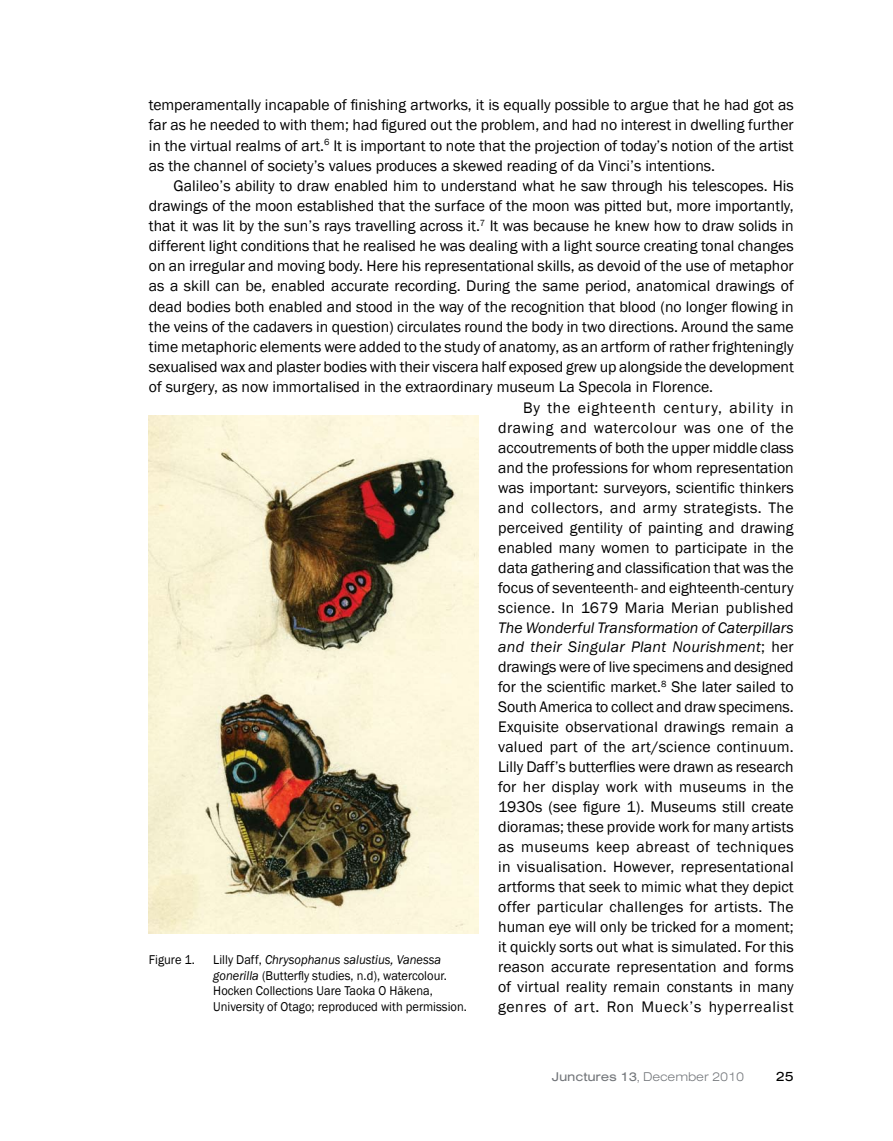
<style>
.page{position:relative;width:893px;height:1141px;background:#fff}
.page>*{position:absolute;margin:0;border:0;box-sizing:border-box;transform-origin:0 0}
.t1{font:15.75px/19.9px "Franklin Gothic";color:#000;text-align:justify}
.t2{font:15.75px "Franklin Gothic";letter-spacing:.03em;color:#000}
.t3{font:15.75px "Franklin Gothic";letter-spacing:.02em;color:#000}
.t4{font:15.75px "Franklin Gothic";letter-spacing:.05em;color:#000}
.t5{font:15.75px "Franklin Gothic";letter-spacing:.035em;color:#000}
.t6{font:expanded 14px "Nimbus San T";color:#000}
.t7{font:13.12px/15.8px "Franklin Gothic";color:#000;scale:.95 1}
.t8{font:300 expanded 13.12px "Nimbus San T";letter-spacing:-.01em;color:#74777b}
.s1{font-style:italic}
.s2{font-family:"Segoe UI"}
.s3{font-weight:400}
</style>
<div class="page">
<img style="left:149px;top:415px;width:329px;height:519px">
<p class="t1" style="left:149px;top:95px;width:646px">temperamentally incapable of finishing artworks, it is equally possible to argue that he had got as far as he needed to with them; had figured out the problem, and had no interest in dwelling further in the virtual realms of art.<sup>6</sup> It is important to note that the projection of today’s notion of the artist as the channel of society’s values produces a skewed reading of da Vinci’s intentions.</p>
<p class="t1" style="left:174px;top:176px;width:622px">Galileo’s ability to draw enabled him to understand what he saw through his telescopes. His</p>
<p class="t1" style="left:149px;top:196px;width:646px">drawings of the moon established that the surface of the moon was pitted but, more importantly,</p>
<p class="t1" style="left:149px;top:216px;width:646px">that it was lit by the sun’s rays travelling across it.<sup>7</sup> It was because he knew how to draw solids in</p>
<p class="t1" style="left:149px;top:236px;width:646px">different light conditions that he realised he was dealing with a light source creating tonal changes</p>
<p class="t1" style="left:149px;top:256px;width:646px">on an irregular and moving body. Here his representational skills, as devoid of the use of metaphor</p>
<p class="t1" style="left:149px;top:277px;width:646px">as a skill can be, enabled accurate recording. During the same period, anatomical drawings of</p>
<p class="t1" style="left:149px;top:297px;width:646px">dead bodies both enabled and stood in the way of the recognition that blood (no longer flowing in</p>
<p class="t1" style="left:149px;top:317px;width:646px">the veins of the cadavers in question) circulates round the body in two directions. Around the same</p>
<p class="t1" style="left:149px;top:337px;width:646px">time metaphoric elements were added to the study of anatomy, as an artform of rather frighteningly</p>
<p class="t1" style="left:149px;top:357px;width:647px">sexualised wax and plaster bodies with their viscera half exposed grew up alongside the development</p>
<p class="t1" style="left:149px;top:377px;width:566px">of surgery, as now immortalised in the extraordinary museum La Specola in Florence.</p>
<p class="t4" style="left:523px;top:398px;width:272px">By the eighteenth century, ability in</p>
<p class="t5" style="left:498px;top:418px;width:297px">drawing and watercolour was one of the</p>
<p class="t1" style="left:498px;top:438px;width:297px">accoutrements of both the upper middle class</p>
<p class="t1" style="left:498px;top:458px;width:297px">and the professions for whom representation</p>
<p class="t1" style="left:498px;top:478px;width:297px">was important: surveyors, scientific thinkers</p>
<p class="t2" style="left:498px;top:498px;width:297px">and collectors, and army strategists. The</p>
<p class="t1" style="left:498px;top:518px;width:297px">perceived gentility of painting and drawing</p>
<p class="t1" style="left:498px;top:538px;width:297px">enabled many women to participate in the</p>
<p class="t1" style="left:498px;top:558px;width:297px">data gathering and classification that was the</p>
<p class="t1" style="left:498px;top:578px;width:297px">focus of seventeenth- and eighteenth-century</p>
<p class="t3" style="left:498px;top:598px;width:297px">science. In 1679 Maria Merian published</p>
<p class="t1" style="left:498px;top:618px;width:297px"><span class="s1">The Wonderful Transformation of Caterpillars and their Singular Plant Nourishment</span>; her drawings were of live specimens and designed for the scientific market.<sup>8</sup> She later sailed to South America to collect and draw specimens.<br>Exquisite observational drawings remain a valued part of the art/science continuum.<br>Lilly Daff’s butterflies were drawn as research for her display work with museums in the 1930s (see figure 1). Museums still create dioramas; these provide work for many artists as museums keep abreast of techniques in visualisation. However, representational artforms that seek to mimic what they depict offer particular challenges for artists. The human eye will only be tricked for a moment; it quickly sorts out what is simulated. For this reason accurate representation and forms of virtual reality remain constants in many genres of art. Ron Mueck’s hyperrealist</p>
<p class="t7" style="left:149px;top:952px;width:50px">Figure 1.</p>
<p class="t7" style="left:213px;top:952px;width:268px">Lilly Daff, <span class="s1">Chrysophanus salustius, Vanessa gonerilla</span> (Butterfly studies, n.d), watercolour.<br>Hocken Collections Uare Taoka O H<span class="s2">ā</span>kena, University of Otago; reproduced with permission.</p>
<p class="t8" style="left:552px;top:1070px;width:194px"><span class="s3">Junctures 13</span>, December 2010</p>
<p class="t6" style="left:776px;top:1069px;width:19px">25</p>
</div>
